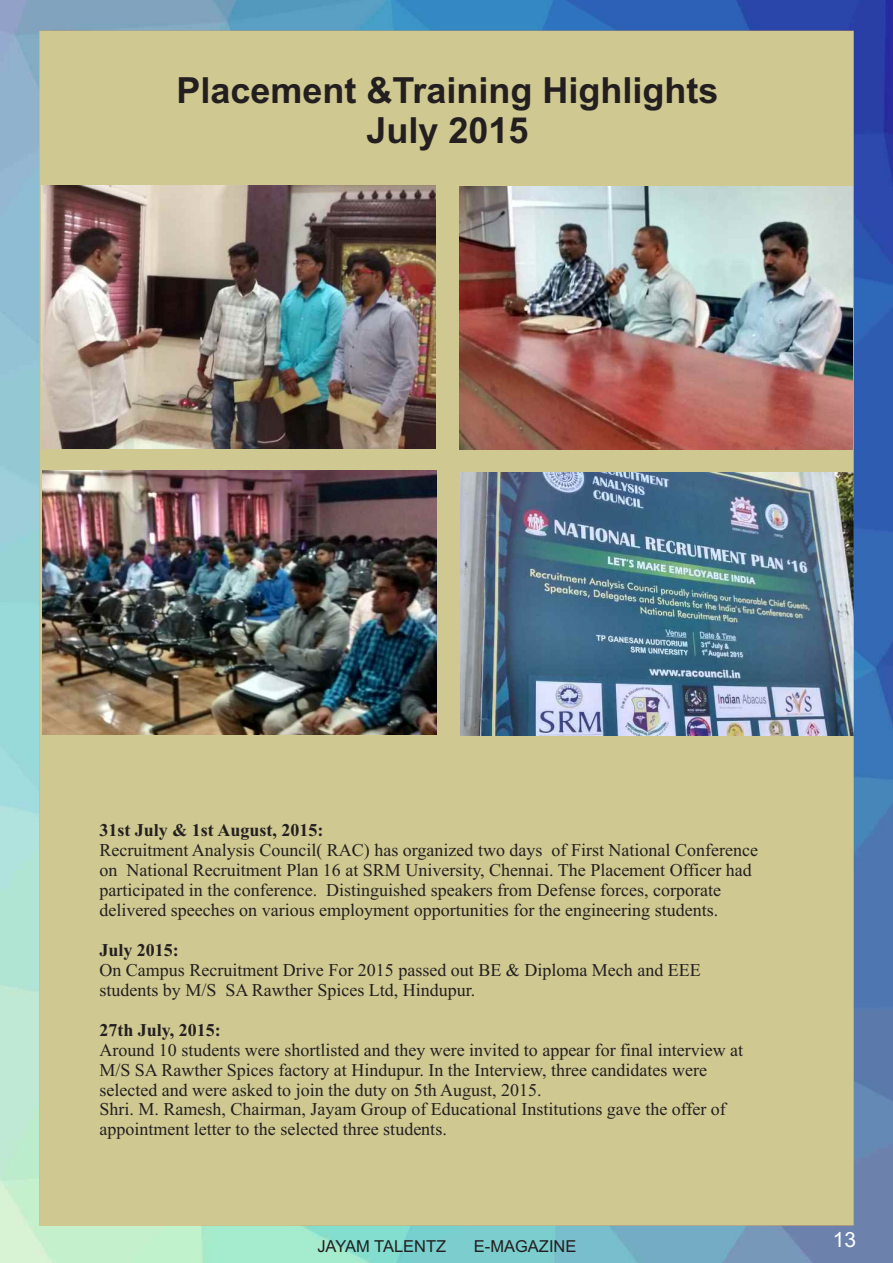
<style>
.page{position:relative;width:893px;height:1263px;background:#fff}
.page>*{position:absolute;margin:0;border:0;box-sizing:border-box;transform-origin:0 0}
.t1{font:700 36px/40.2px "Arial";color:#231f20;text-align:center}
.t2{font:21px "Arial";color:#fff}
.t3{font:18px/20px "Times New Roman";color:#231f20}
.t4{font:700 18px "Times New Roman";color:#231f20}
.t5{font:16.5px "Arial";color:#231f20}
</style>
<div class="page">
<img style="left:0;top:0;width:893px;height:1263px">
<h1 class="t1" style="left:176px;top:74px;width:544px">Placement &amp;Training Highlights<br>July 2015</h1>
<p class="t4" style="left:99px;top:824px;width:226px">31st July &amp; 1st August, 2015:</p>
<p class="t3" style="left:99px;top:842px;width:660px">Recruitment Analysis Council( RAC) has organized two days of First National Conference on National Recruitment Plan 16 at SRM University, Chennai. The Placement Officer had participated in the conference. Distinguished speakers from Defense forces, corporate delivered speeches on various employment opportunities for the engineering students.</p>
<p class="t4" style="left:99px;top:944px;width:81px">July 2015:</p>
<p class="t3" style="left:99px;top:962px;width:603px">On Campus Recruitment Drive For 2015 passed out BE &amp; Diploma Mech and EEE students by M/S SA Rawther Spices Ltd, Hindupur.</p>
<p class="t4" style="left:99px;top:1023px;width:123px">27th July, 2015:</p>
<p class="t3" style="left:99px;top:1041px;width:645px">Around 10 students were shortlisted and they were invited to appear for final interview at M/S SA Rawther Spices factory at Hindupur. In the Interview, three candidates were selected and were asked to join the duty on 5th August, 2015.<br>Shri. M. Ramesh, Chairman, Jayam Group of Educational Institutions gave the offer of appointment letter to the selected three students.</p>
<p class="t5" style="left:317px;top:1240px;width:130px">JAYAM TALENTZ</p>
<p class="t5" style="left:474px;top:1240px;width:104px">E-MAGAZINE</p>
<p class="t2" style="left:833px;top:1232px;width:25px">13</p>
</div>
